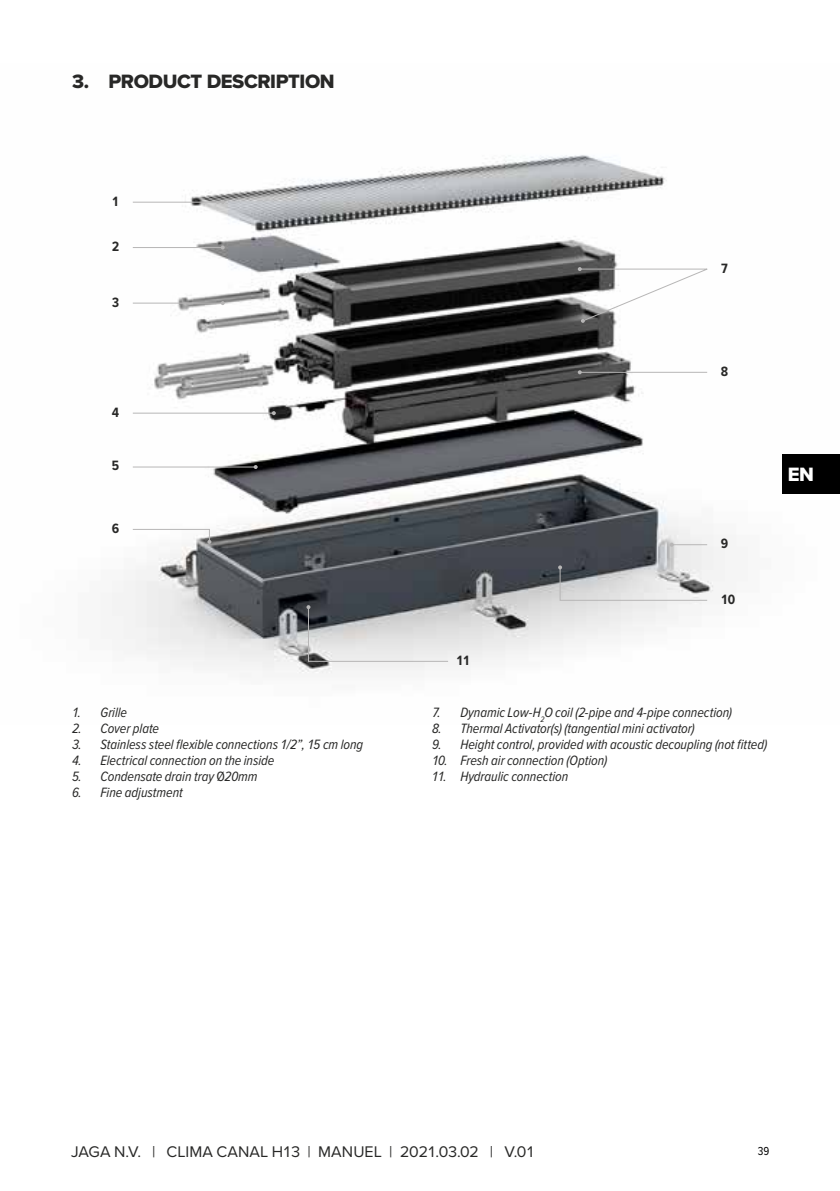
<style>
.page{position:relative;width:840px;height:1191px;background:#fff}
.page>*{position:absolute;margin:0;border:0;box-sizing:border-box;transform-origin:0 0}
.t1{font:20px "Proxima Nova Extrabld";letter-spacing:-.02em;color:#282827}
.t2{font:20px "Proxima Nova Extrabld";color:#fff}
.t3{font:16px "Proxima Nova";letter-spacing:.005em;color:#282827}
.t4{font:italic 14px "Proxima Nova Cond";letter-spacing:-.005em;color:#282827}
.t5{font:700 14px "Proxima Nova Cond";color:#282827}
.t6{font:12px "Proxima Nova Cond";color:#000}
.s1{font-family:"Proxima Nova";font-style:normal}
</style>
<div class="page">
<img style="left:112px;top:155px;width:727px;height:519px">
<hr style="left:133px;top:202px;width:90px;height:1px;background:#b7b6b6">
<svg style="left:221px;top:200px;width:4px;height:4px"></svg>
<svg style="left:577px;top:267px;width:134px;height:56px"></svg>
<hr style="left:579px;top:372px;width:127px;height:1px;background:#b7b6b6">
<svg style="left:577px;top:370px;width:4px;height:4px"></svg>
<hr style="left:671px;top:544px;width:35px;height:1px;background:#b7b6b6">
<svg style="left:669px;top:543px;width:4px;height:4px"></svg>
<svg style="left:557px;top:565px;width:150px;height:36px;background:#bcbdbf"></svg>
<svg style="left:306px;top:605px;width:143px;height:57px;background:#b8b9ba"></svg>
<hr style="left:133px;top:247px;width:90px;height:1px;background:#b7b6b6">
<svg style="left:221px;top:245px;width:4px;height:4px"></svg>
<hr style="left:133px;top:303px;width:90px;height:1px;background:#b7b6b6">
<svg style="left:221px;top:301px;width:4px;height:4px"></svg>
<hr style="left:133px;top:412px;width:141px;height:1px;background:#b7b6b6">
<svg style="left:272px;top:411px;width:4px;height:4px"></svg>
<hr style="left:133px;top:466px;width:122px;height:1px;background:#b7b6b6">
<svg style="left:253px;top:465px;width:4px;height:4px"></svg>
<svg style="left:132px;top:528px;width:79px;height:16px"></svg>
<div style="left:781px;top:454px;width:58px;height:39px;background:#000"></div>
<h1 class="t1" style="left:72px;top:66px;width:264px">3. PRODUCT DESCRIPTION</h1>
<p class="t5" style="left:112px;top:191px;width:9px">1</p>
<p class="t5" style="left:112px;top:236px;width:9px">2</p>
<p class="t5" style="left:112px;top:291px;width:9px">3</p>
<p class="t5" style="left:112px;top:401px;width:9px">4</p>
<p class="t5" style="left:112px;top:455px;width:9px">5</p>
<p class="t5" style="left:112px;top:518px;width:9px">6</p>
<p class="t4" style="left:72px;top:702px;width:57px">1. Grille</p>
<p class="t4" style="left:72px;top:718px;width:88px">2. Cover plate</p>
<p class="t4" style="left:72px;top:734px;width:292px">3. Stainless steel flexible connections 1/2”, 15 cm long</p>
<p class="t4" style="left:72px;top:750px;width:204px">4. Electrical connection on the inside</p>
<p class="t4" style="left:72px;top:766px;width:187px">5. Condensate drain tray <span class="s1">0</span>20mm</p>
<p class="t4" style="left:72px;top:782px;width:112px">6. Fine adjustment</p>
<p class="t5" style="left:720px;top:257px;width:9px">7</p>
<p class="t5" style="left:720px;top:361px;width:9px">8</p>
<h1 class="t2" style="left:787px;top:460px;width:28px">EN</h1>
<p class="t5" style="left:720px;top:533px;width:9px">9</p>
<p class="t5" style="left:456px;top:650px;width:15px">11</p>
<p class="t5" style="left:720px;top:589px;width:16px">10</p>
<p class="t4" style="left:432px;top:702px;width:301px">7. Dynamic Low-H<sub>2</sub>O coil (2-pipe and 4-pipe connection)</p>
<p class="t4" style="left:432px;top:718px;width:264px">8. Thermal Activator(s) (tangential mini activator)</p>
<p class="t4" style="left:432px;top:734px;width:336px">9. Height control, provided with acoustic decoupling (not fitted)</p>
<p class="t4" style="left:432px;top:750px;width:177px">10. Fresh air connection (Option)</p>
<p class="t4" style="left:432px;top:766px;width:138px">11. Hydraulic connection</p>
<p class="t3" style="left:71px;top:1139px;width:465px">JAGA N.V. | CLIMA CANAL H13 | MANUEL | 2021.03.02 | V.01</p>
<p class="t6" style="left:757px;top:1142px;width:13px">39</p>
</div>
